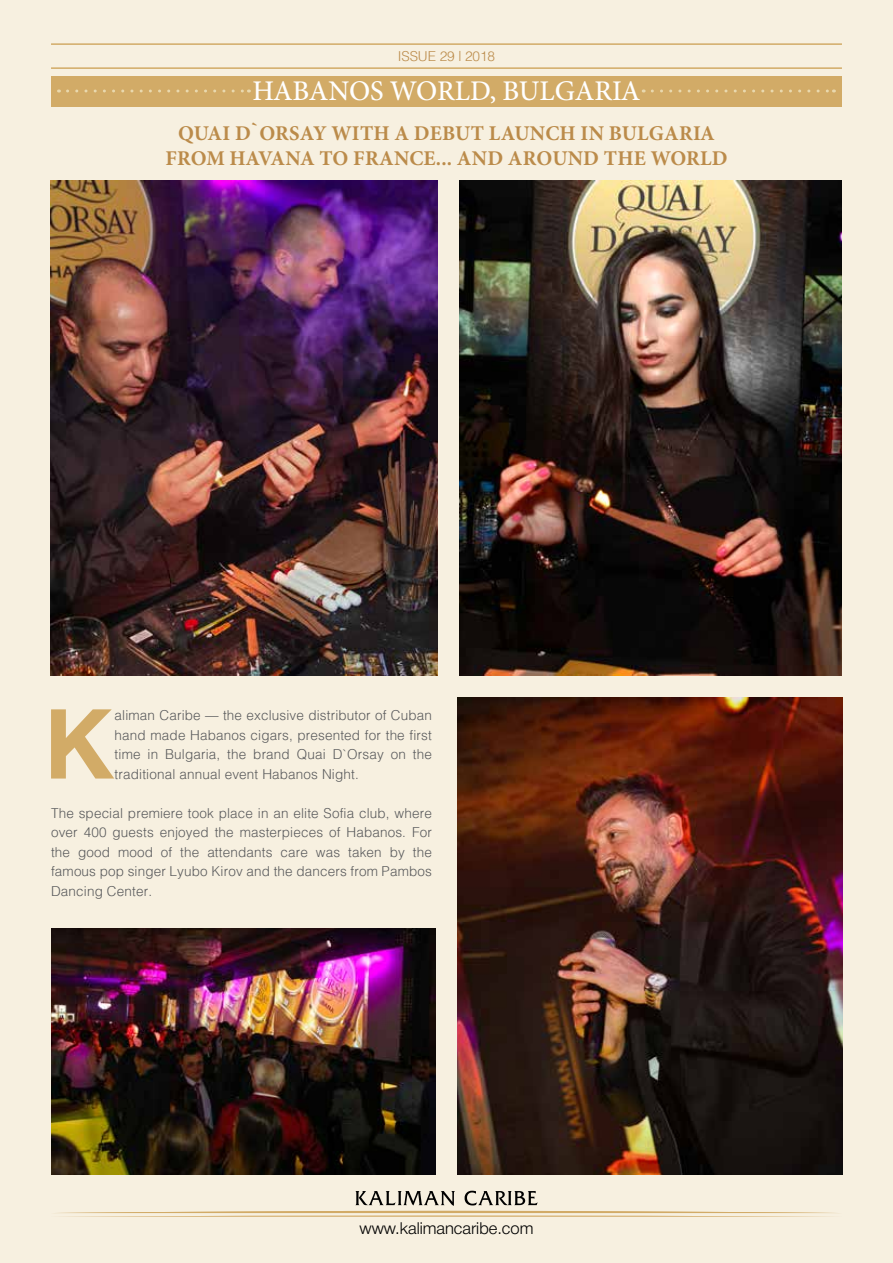
<style>
.page{position:relative;width:893px;height:1263px;background:#f7f0e0}
.page>*{position:absolute;margin:0;border:0;box-sizing:border-box;transform-origin:0 0}
.t1{font:97.2px "Helvetica 7 Bold";color:#d2ab67}
.t2{font:500 28.5px "Minion Pro";color:#fff}
.t3{font:700 21px/25.2px "Minion Pro";letter-spacing:.01em;color:#bb8b4a;text-align:center}
.t4{font:16.5px "Helvetica 4 Light";color:#000}
.t5{font:300 15px/19.5px "Helv Cyr";letter-spacing:.01em;color:#58595b;text-align:justify}
.t6{font:300 15px "Helv Cyr";letter-spacing:-.005em;color:#bb8b4a}
</style>
<div class="page">
<hr style="left:51px;top:43px;width:791px;height:2px;background:#d2ab67">
<hr style="left:51px;top:67px;width:791px;height:2px;background:#d2ab67">
<svg style="left:59px;top:1191px;width:775px;height:25px"></svg>
<img style="left:51px;top:181px;width:387px;height:494px">
<img style="left:51px;top:928px;width:385px;height:246px">
<img style="left:457px;top:697px;width:385px;height:477px">
<img style="left:459px;top:181px;width:383px;height:494px">
<div style="left:51px;top:76px;width:791px;height:30px;background:#d2ab67"></div>
<svg style="left:68px;top:89px;width:181px;height:3px"></svg>
<svg style="left:652px;top:89px;width:182px;height:3px"></svg>
<p class="t6" style="left:398px;top:48px;width:99px">ISSUE 29 | 2018</p>
<h2 class="t2" style="left:252px;top:72px;width:390px">HABANOS WORLD, BULGARIA</h2>
<h3 class="t3" style="left:165px;top:120px;width:564px">QUAI D`ORSAY WITH A DEBUT LAUNCH IN BULGARIA<br>FROM HAVANA TO FRANCE... AND AROUND THE WORLD</h3>
<h1 class="t1" style="left:44px;top:691px;width:71px">K</h1>
<p class="t5" style="left:115px;top:705px;width:319px">aliman Caribe – the exclusive distributor of Cuban hand made Habanos cigars, presented for the first time in Bulgaria, the brand Quai D`Orsay on the traditional annual event Habanos Night.</p>
<p class="t5" style="left:51px;top:803px;width:382px">The special premiere took place in an elite Sofia club, where over 400 guests enjoyed the masterpieces of Habanos. For the good mood of the attendants care was taken by the famous pop singer Lyubo Kirov and the dancers from Pambos Dancing Center.</p>
<p class="t4" style="left:359px;top:1219px;width:175px">www.kalimancaribe.com</p>
</div>
